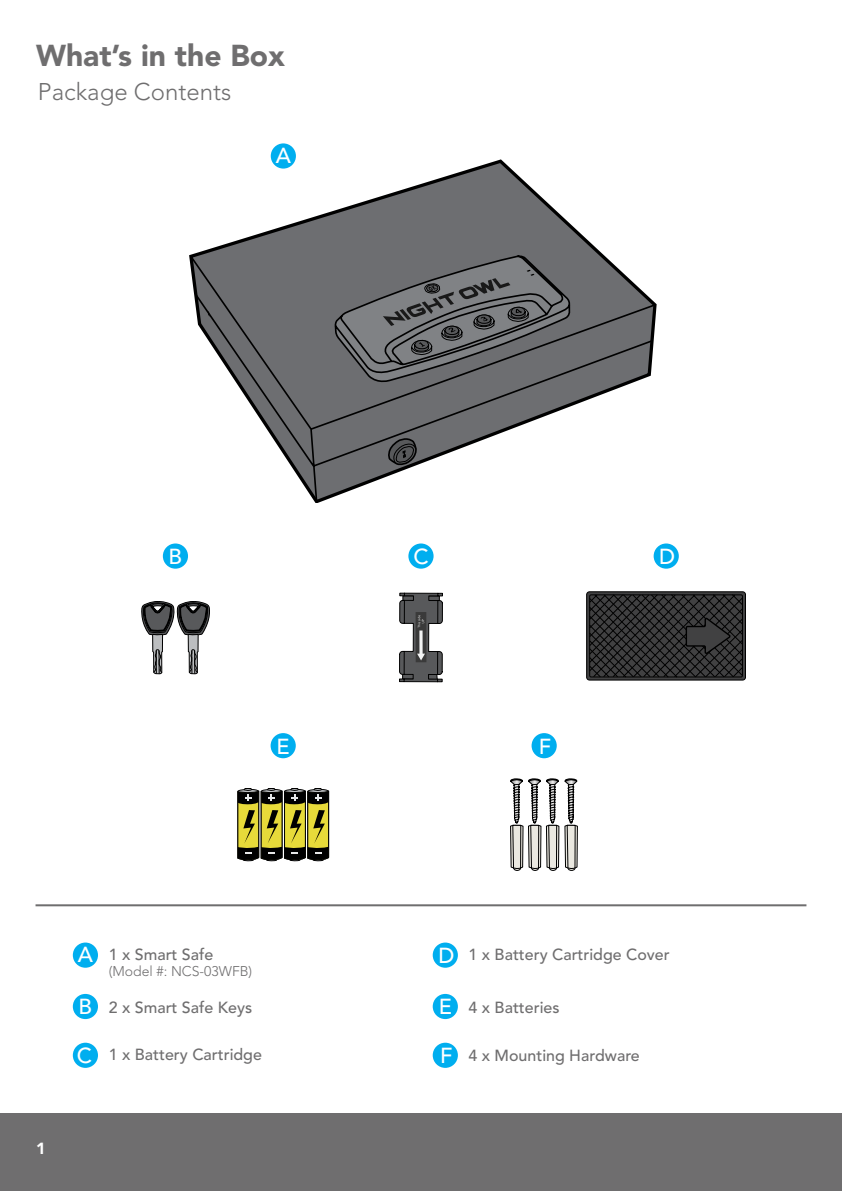
<style>
.page{position:relative;width:842px;height:1191px;background:#fff}
.page>*{position:absolute;margin:0;border:0;box-sizing:border-box;transform-origin:0 0}
.t1{font:900 30px "Avenir";color:#6f6e6f}
.t2{font:300 24px "Avenir";color:#6f6e6f}
.t3{font:500 21.6px "Avenir";color:#fff}
.t4{font:500 16px "Avenir";color:#6f6e6f}
.t5{font:900 16px "Avenir";color:#fff}
.t6{font:300 14px "Avenir";color:#6f6e6f}
</style>
<div class="page">
<div style="left:0;top:1113px;width:842px;height:78px;background:#6f6e6f"></div>
<div style="left:73px;top:942px;width:25px;height:25px;background:#00aeef;border-radius:50%"></div>
<div style="left:408px;top:543px;width:26px;height:25px;background:#00aeef;border-radius:50%"></div>
<div style="left:271px;top:733px;width:25px;height:25px;background:#00aeef;border-radius:50%"></div>
<div style="left:433px;top:994px;width:25px;height:25px;background:#00aeef;border-radius:50%"></div>
<div style="left:73px;top:994px;width:25px;height:25px;background:#00aeef;border-radius:50%"></div>
<div style="left:163px;top:543px;width:25px;height:25px;background:#00aeef;border-radius:50%"></div>
<div style="left:654px;top:543px;width:25px;height:25px;background:#00aeef;border-radius:50%"></div>
<div style="left:433px;top:942px;width:25px;height:25px;background:#00aeef;border-radius:50%"></div>
<div style="left:532px;top:733px;width:25px;height:25px;background:#00aeef;border-radius:50%"></div>
<div style="left:73px;top:1042px;width:25px;height:25px;background:#00aeef;border-radius:50%"></div>
<div style="left:433px;top:1042px;width:25px;height:25px;background:#00aeef;border-radius:50%"></div>
<hr style="left:37px;top:904px;width:768px;height:2px;background:#6f6e6f">
<svg style="left:193px;top:159px;width:410px;height:95px"></svg>
<svg style="left:189px;top:254px;width:468px;height:248px"></svg>
<svg style="left:385px;top:436px;width:33px;height:34px"></svg>
<svg style="left:208px;top:311px;width:2px;height:6px"></svg>
<svg style="left:333px;top:255px;width:238px;height:129px"></svg>
<svg style="left:237px;top:788px;width:92px;height:73px"></svg>
<svg style="left:399px;top:593px;width:44px;height:89px"></svg>
<svg style="left:141px;top:601px;width:69px;height:73px"></svg>
<svg style="left:510px;top:778px;width:68px;height:92px"></svg>
<div style="left:587px;top:591px;width:159px;height:89px;border:1px solid #000;border-radius:3px"></div>
<svg style="left:589px;top:594px;width:154px;height:84px"></svg>
<div style="left:271px;top:143px;width:25px;height:26px;background:#00aeef;border-radius:50%"></div>
<h1 class="t1" style="left:36px;top:37px;width:250px">What’s in the Box</h1>
<h2 class="t2" style="left:38px;top:78px;width:195px">Package Contents</h2>
<h3 class="t3" style="left:276px;top:143px;width:17px">A</h3>
<h3 class="t3" style="left:413px;top:544px;width:17px">C</h3>
<h3 class="t3" style="left:169px;top:544px;width:15px">B</h3>
<h3 class="t3" style="left:659px;top:544px;width:18px">D</h3>
<h3 class="t3" style="left:277px;top:733px;width:15px">E</h3>
<h3 class="t3" style="left:539px;top:733px;width:14px">F</h3>
<p class="t5" style="left:36px;top:1139px;width:11px">1</p>
<h3 class="t3" style="left:78px;top:942px;width:17px">A</h3>
<p class="t4" style="left:109px;top:944px;width:106px">1 x Smart Safe</p>
<p class="t6" style="left:109px;top:962px;width:145px">(Model #: NCS-03WFB)</p>
<h3 class="t3" style="left:438px;top:943px;width:18px">D</h3>
<p class="t4" style="left:468px;top:944px;width:203px">1 x Battery Cartridge Cover</p>
<h3 class="t3" style="left:79px;top:994px;width:15px">B</h3>
<h3 class="t3" style="left:439px;top:994px;width:15px">E</h3>
<p class="t4" style="left:109px;top:998px;width:145px">2 x Smart Safe Keys</p>
<h3 class="t3" style="left:77px;top:1043px;width:17px">C</h3>
<h3 class="t3" style="left:440px;top:1043px;width:14px">F</h3>
<p class="t4" style="left:109px;top:1045px;width:155px">1 x Battery Cartridge</p>
<p class="t4" style="left:468px;top:998px;width:92px">4 x Batteries</p>
<p class="t4" style="left:468px;top:1046px;width:173px">4 x Mounting Hardware</p>
</div>
